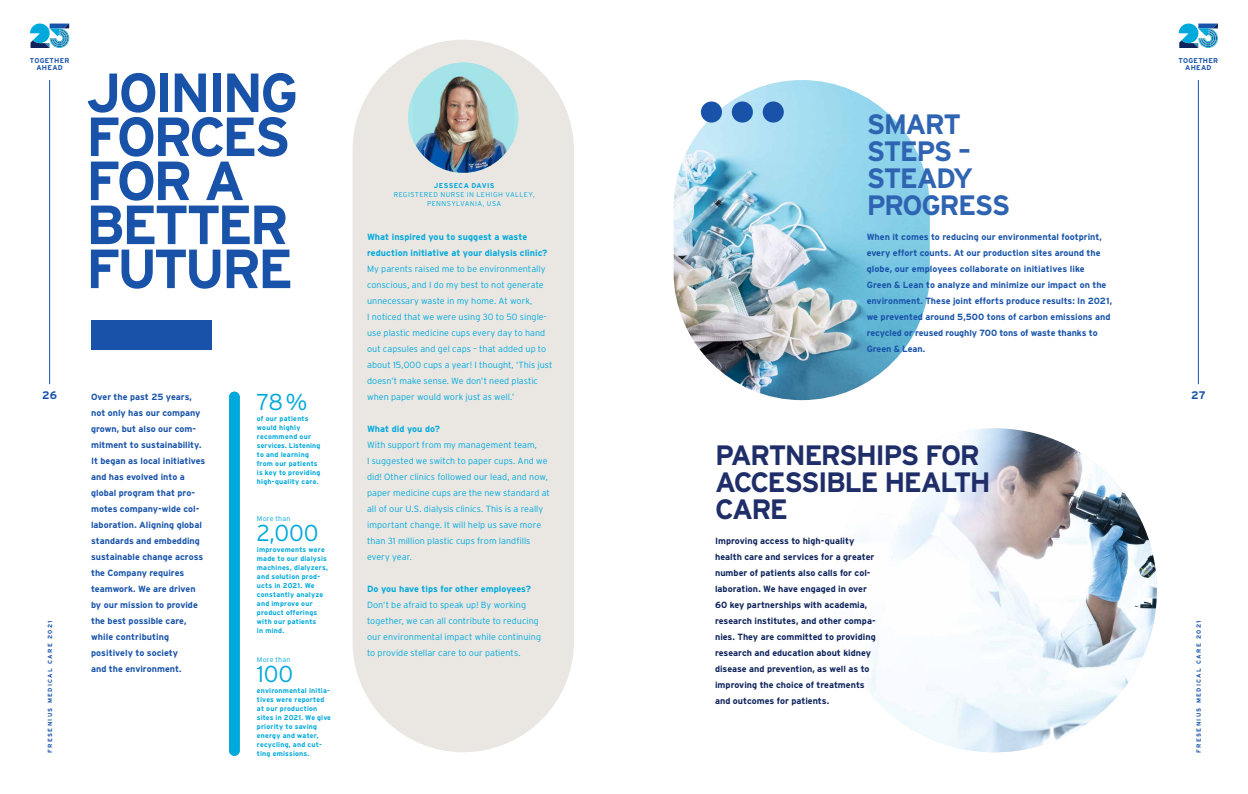
<style>
.page{position:relative;width:1248px;height:794px;background:#fff}
.page>*{position:absolute;margin:0;border:0;box-sizing:border-box;transform-origin:0 0}
.t1{font:700 55px/44px "Interstate";letter-spacing:-.065em;color:#1853a9}
.t2{font:700 28px/27px "Interstate";letter-spacing:-.06em;color:#1f2e69}
.t3{font:700 28px/27px "Interstate";letter-spacing:-.055em;color:#2f64b2}
.t4{font:300 23px "Interstate";letter-spacing:-.005em;color:#00a9db}
.t5{font:700 11px "Interstate";color:#1853a9}
.t6{font:300 9px/16px "Interstate";letter-spacing:.005em;color:#00a9db}
.t7{font:700 9px/16px "Interstate";color:#1853a9}
.t8{font:700 9px/16px "Interstate";color:#0e235b}
.t9{font:700 9px/16px "Interstate";color:#00a9db}
.t10{font:700 7px/9px "Interstate";letter-spacing:.03em;color:#00a9db}
.t11{font:300 7px/9px "Interstate";letter-spacing:.055em;color:#00a9db;text-align:center}
.t12{font:700 7px/7px "Interstate";letter-spacing:.035em;color:#1853a9;text-align:center}
.t13{font:300 7px "Interstate";letter-spacing:.03em;color:#00a9db}
.t14{font:700 6px "Interstate";letter-spacing:.22em;color:#1853a9}
</style>
<div class="page">
<img style="left:673px;top:80px;width:256px;height:320px;border-radius:128px">
<img style="left:832px;top:428px;width:324px;height:324px;border-radius:162px">
<div style="left:700px;top:101px;width:22px;height:22px;background:#1853a9;border-radius:50%"></div>
<div style="left:731px;top:101px;width:21px;height:22px;background:#1853a9;border-radius:50%"></div>
<div style="left:762px;top:101px;width:21px;height:22px;background:#1853a9;border-radius:50%"></div>
<svg style="left:1178px;top:24px;width:40px;height:24px"></svg>
<hr style="left:1197px;top:80px;width:1px;height:304px;background:#1853a9">
<div style="left:352px;top:40px;width:222px;height:712px;background:#eae7e3;border-radius:111px"></div>
<div style="left:229px;top:392px;width:11px;height:364px;background:#00a9db;border-radius:5px"></div>
<div style="left:91px;top:320px;width:120px;height:30px;background:#1853a9"></div>
<div style="left:408px;top:63px;width:110px;height:110px;background:#abe6ea;border-radius:50%"></div>
<img style="left:413px;top:63px;width:101px;height:110px">
<svg style="left:30px;top:24px;width:40px;height:24px"></svg>
<hr style="left:49px;top:80px;width:1px;height:304px;background:#1853a9">
<p class="t12" style="left:30px;top:57px;width:41px">TOGETHER<br>AHEAD</p>
<p class="t12" style="left:1178px;top:57px;width:41px">TOGETHER<br>AHEAD</p>
<h1 class="t1" style="left:86px;top:70px;width:214px">JOINING<br>FORCES<br>FOR A<br>BETTER<br>FUTURE</h1>
<p class="t5" style="left:42px;top:389px;width:16px">26</p>
<p class="t14" style="left:47px;top:753px;width:134px;rotate:-90deg">FRESENIUS MEDICAL CARE 2021</p>
<p class="t7" style="left:91px;top:389px;width:116px">Over the past 25 years, not only has our company grown, but also our com&shy;mitment to sustainability.<br>It began as local initiatives and has evolved into a global program that pro&shy;motes company-wide col&shy;laboration. Aligning global standards and embedding sustainable change across the Company requires teamwork. We are driven by our mission to provide the best possible care, while contributing positively to society<br>and the environment.</p>
<h3 class="t4" style="left:257px;top:389px;width:52px">78%</h3>
<p class="t10" style="left:257px;top:414px;width:65px">of our patients would highly recommend our services. Listening to and learning from our patients is key to providing high-quality care.</p>
<p class="t13" style="left:257px;top:515px;width:35px">More than</p>
<h3 class="t4" style="left:257px;top:520px;width:63px">2,000</h3>
<p class="t10" style="left:257px;top:545px;width:72px">improvements were made to our dialysis machines, dialyzers, and solution prod&shy;ucts in 2021. We constantly analyze and improve our product offerings with our patients<br>in mind.</p>
<p class="t13" style="left:257px;top:655px;width:35px">More than</p>
<h3 class="t4" style="left:257px;top:660px;width:38px">100</h3>
<p class="t10" style="left:257px;top:686px;width:76px">environmental initia&shy;tives were reported at our production sites in 2021. We give priority to saving energy and water, recycling, and cut&shy;ting emissions.</p>
<p class="t10" style="left:434px;top:181px;width:62px">JESSECA DAVIS</p>
<p class="t11" style="left:393px;top:190px;width:142px">REGISTERED NURSE IN LEHIGH VALLEY,<br>PENNSYLVANIA, USA</p>
<p class="t9" style="left:367px;top:229px;width:182px">What inspired you to suggest a waste reduction initiative at your dialysis clinic?</p>
<p class="t6" style="left:367px;top:261px;width:187px">My parents raised me to be environmentally conscious, and I do my best to not generate unnecessary waste in my home. At work,<br>I noticed that we were using 30 to 50 single&shy;use plastic medicine cups every day to hand out capsules and gel caps – that added up to about 15,000 cups a year! I thought, ‘This just doesn’t make sense. We don’t need plastic when paper would work just as well.’</p>
<p class="t9" style="left:367px;top:421px;width:74px">What did you do?</p>
<p class="t6" style="left:367px;top:437px;width:184px">With support from my management team,<br>I suggested we switch to paper cups. And we did! Other clinics followed our lead, and now, paper medicine cups are the new standard at all of our U.S. dialysis clinics. This is a really important change. It will help us save more than 31 million plastic cups from landfills every year.</p>
<p class="t9" style="left:367px;top:581px;width:165px">Do you have tips for other employees?</p>
<p class="t6" style="left:367px;top:597px;width:175px">Don’t be afraid to speak up! By working together, we can all contribute to reducing our environmental impact while continuing to provide stellar care to our patients.</p>
<h2 class="t3" style="left:866px;top:111px;width:145px">SMART<br>STEPS –<br>STEADY<br>PROGRESS</h2>
<p class="t7" style="left:866px;top:229px;width:247px">When it comes to reducing our environmental footprint, every effort counts. At our production sites around the globe, our employees collaborate on initiatives like<br>Green &amp; Lean to analyze and minimize our impact on the environment. These joint efforts produce results: In 2021, we prevented around 5,500 tons of carbon emissions and recycled or reused roughly 700 tons of waste thanks to Green &amp; Lean.</p>
<h2 class="t2" style="left:715px;top:442px;width:277px">PARTNERSHIPS FOR<br>ACCESSIBLE HEALTH<br>CARE</h2>
<p class="t8" style="left:715px;top:533px;width:162px">Improving access to high-quality health care and services for a greater number of patients also calls for col&shy;laboration. We have engaged in over 60 key partnerships with academia, research institutes, and other compa&shy;nies. They are committed to providing research and education about kidney disease and prevention, as well as to improving the choice of treatments and outcomes for patients.</p>
<p class="t5" style="left:1190px;top:389px;width:16px">27</p>
<p class="t14" style="left:1195px;top:753px;width:134px;rotate:-90deg">FRESENIUS MEDICAL CARE 2021</p>
</div>
